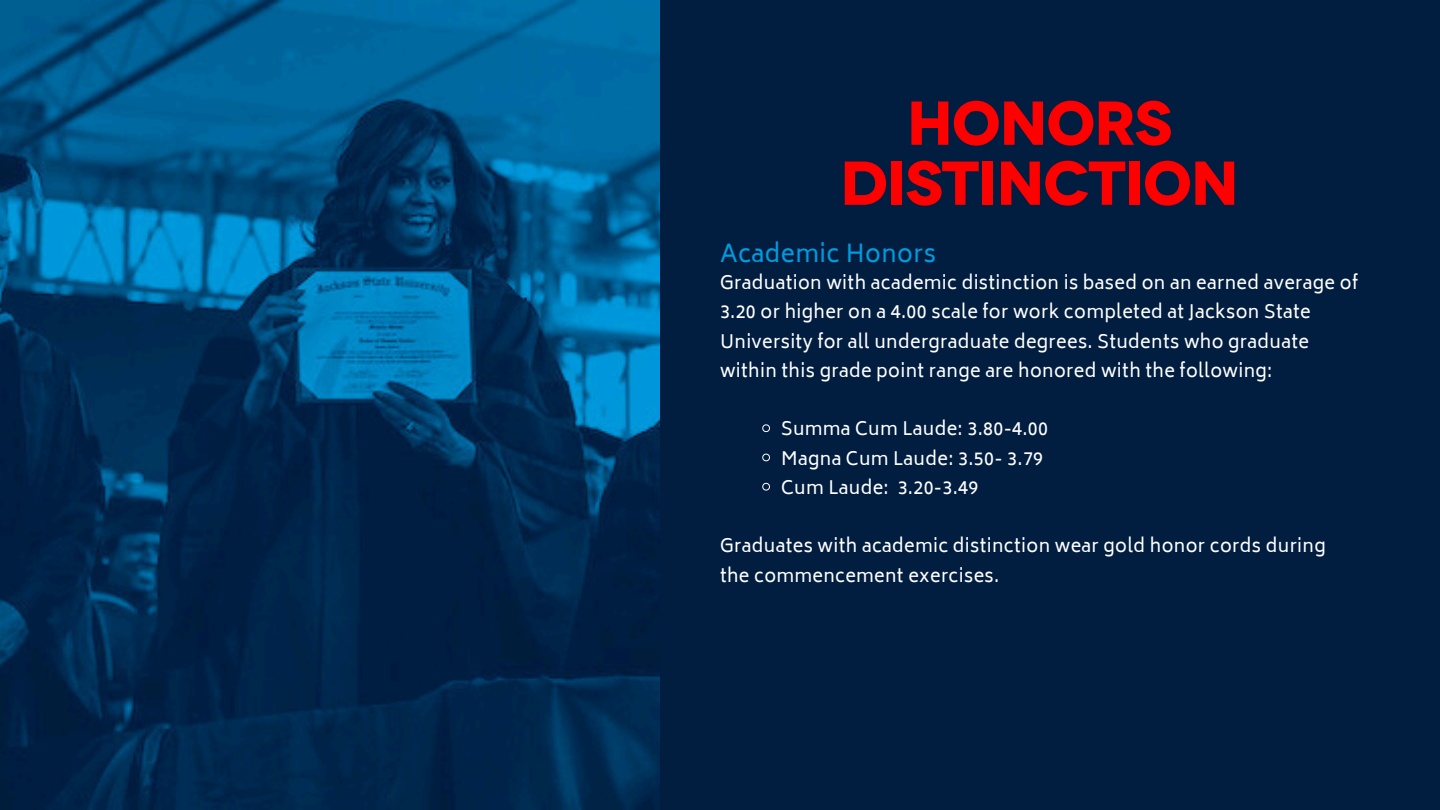
<style>
.page{position:relative;width:1440px;height:810px;background:#011e41}
.page>*{position:absolute;margin:0;border:0;box-sizing:border-box;transform-origin:0 0}
.t1{font:700 61.8px/60px "Novecentowide";letter-spacing:-.025em;color:#f00;text-align:center}
.t2{font:24px "Biryani";letter-spacing:.02em;color:#009bde}
.t3{font:18px/29.2px "Biryani";letter-spacing:.02em;color:#fff}
</style>
<div class="page">
<img style="left:0;top:0;width:659px;height:810px">
<svg style="left:762px;top:424px;width:8px;height:8px"></svg>
<svg style="left:762px;top:453px;width:8px;height:9px"></svg>
<svg style="left:762px;top:482px;width:8px;height:9px"></svg>
<p class="t1" style="left:840px;top:87px;width:401px">HONORS<br>DISTINCTION</p>
<h1 class="t2" style="left:720px;top:239px;width:218px">Academic Honors</h1>
<h2 class="t3" style="left:720px;top:268px;width:640px">Graduation with academic distinction is based on an earned average of 3.20 or higher on a 4.00 scale for work completed at Jackson State University for all undergraduate degrees. Students who graduate within this grade point range are honored with the following:</h2>
<p class="t3" style="left:781px;top:415px;width:268px">Summa Cum Laude: 3.80-4.00</p>
<p class="t3" style="left:781px;top:444px;width:263px">Magna Cum Laude: 3.50- 3.79</p>
<p class="t3" style="left:781px;top:473px;width:199px">Cum Laude: 3.20-3.49</p>
<p class="t3" style="left:720px;top:532px;width:607px">Graduates with academic distinction wear gold honor cords during the commencement exercises.</p>
</div>
